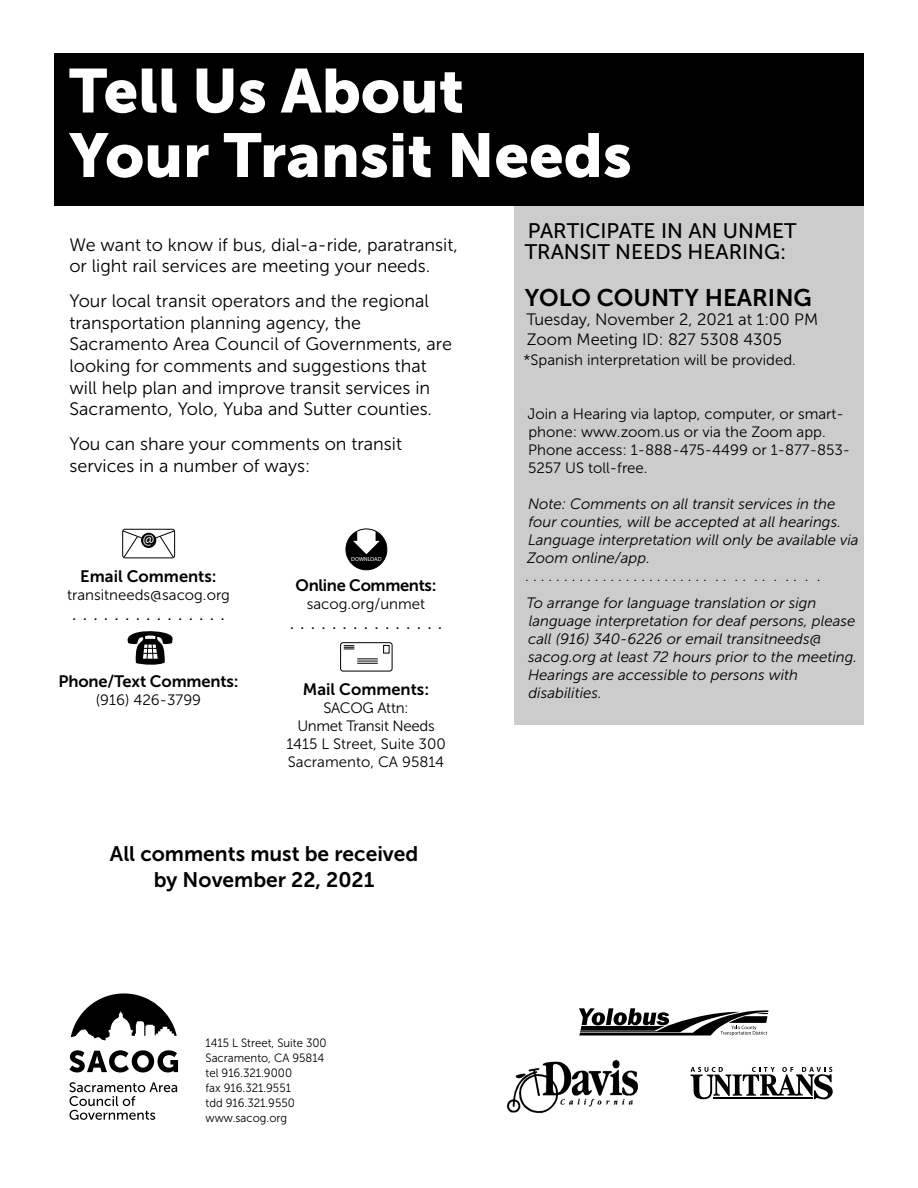
<style>
.page{position:relative;width:918px;height:1188px;background:#fff}
.page>*{position:absolute;margin:0;border:0;box-sizing:border-box;transform-origin:0 0}
.t1{font:61.5px "Museo Sans 900";color:#fff}
.Date_2{font:24px "Museo Sans 700";color:#000}
.t2{font:21px/25.2px "Museo Sans 700";color:#000;text-align:center}
.header_date{font:21px/21px "Museo Sans 500";color:#000}
.t3{font:20.55px "Museo Sans 300";color:#000}
.Header_Body{font:18px/21.6px "Museo Sans 300";color:#000}
.t4{font:17.7px "Myriad Pro";color:#fff}
.t5{font:16.5px "Museo Sans 700";letter-spacing:-.01em;color:#000}
.t6{font:16.5px "Museo Sans 300";color:#000}
.t7{font:15.75px "Myriad Pro";color:#fff}
.t8{font:15.6px "Myriad Pro";color:#fff}
.Body{font:italic 15px/18px "Museo Sans 300";color:#000}
.t9{font:15px/18px "Museo Sans 300";color:#000}
.t10{font:15px/18px "Museo Sans 300";letter-spacing:-.02em;color:#000;text-align:center}
._06_Table_Of_Content{font:12px "Museo Sans 300";color:#000;scale:.95 1}
.t11{font:5.85px "Myriad Pro";color:#fff}
</style>
<div class="page">
<div style="left:514px;top:195px;width:350px;height:529px;background:#ccc"></div>
<div style="left:54px;top:53px;width:810px;height:153px;background:#000"></div>
<svg style="left:690px;top:1067px;width:143px;height:32px"></svg>
<hr style="left:713px;top:1097px;width:100px;height:2px;background:#000">
<svg style="left:579px;top:1008px;width:189px;height:28px"></svg>
<img style="left:506px;top:1059px;width:133px;height:55px">
<svg style="left:69px;top:1050px;width:109px;height:22px"></svg>
<svg style="left:71px;top:993px;width:106px;height:47px"></svg>
<svg style="left:69px;top:1082px;width:108px;height:38px"></svg>
<div style="left:122px;top:529px;width:53px;height:29px;border:1px solid #000;border-radius:2px"></div>
<svg style="left:122px;top:530px;width:53px;height:28px"></svg>
<div style="left:141px;top:533px;width:15px;height:15px;background:#000;border-radius:50%"></div>
<svg style="left:127px;top:631px;width:46px;height:34px"></svg>
<div style="left:346px;top:529px;width:41px;height:41px;background:#000;border-radius:50%"></div>
<svg style="left:353px;top:529px;width:27px;height:25px"></svg>
<div style="left:346px;top:529px;width:41px;height:41px;border:1px solid #000;border-radius:50%"></div>
<div style="left:340px;top:642px;width:52px;height:29px;border:1px solid #000;border-radius:2px"></div>
<svg style="left:357px;top:659px;width:21px;height:5px"></svg>
<svg style="left:344px;top:645px;width:10px;height:5px"></svg>
<div style="left:383px;top:645px;width:6px;height:8px;border:1px solid #000"></div>
<p class="t1" style="left:69px;top:56px;width:397px">Tell Us About</p>
<p class="t1" style="left:69px;top:121px;width:564px">Your Transit Needs</p>
<p class="Header_Body" style="left:69px;top:234px;width:390px">We want to know if bus, dial-a-ride, paratransit, or light rail services are meeting your needs.</p>
<p class="Header_Body" style="left:69px;top:290px;width:384px">Your local transit operators and the regional transportation planning agency, the Sacramento Area Council of Governments, are looking for comments and suggestions that will help plan and improve transit services in Sacramento, Yolo, Yuba and Sutter counties.</p>
<p class="Header_Body" style="left:69px;top:433px;width:334px">You can share your comments on transit services in a number of ways:</p>
<p class="t4" style="left:253px;top:439px;width:15px">@</p>
<p class="t7" style="left:143px;top:529px;width:13px">@</p>
<p class="t5" style="left:80px;top:567px;width:138px">Email Comments:</p>
<p class="t9" style="left:67px;top:586px;width:165px">transitneeds@sacog.org</p>
<p class="t3" style="left:72px;top:602px;width:155px">. . . . . . . . . . . . . . .</p>
<p class="t5" style="left:59px;top:672px;width:182px">Phone/Text Comments:</p>
<p class="t9" style="left:96px;top:691px;width:107px">(916) 426-3799</p>
<p class="t11" style="left:351px;top:555px;width:32px">DOWNLOAD</p>
<p class="t5" style="left:296px;top:576px;width:142px">Online Comments:</p>
<p class="t9" style="left:307px;top:595px;width:120px">sacog.org/unmet</p>
<p class="t3" style="left:289px;top:611px;width:155px">. . . . . . . . . . . . . . .</p>
<p class="t8" style="left:360px;top:587px;width:13px">@</p>
<p class="t5" style="left:303px;top:680px;width:128px">Mail Comments:</p>
<p class="t10" style="left:297px;top:699px;width:139px">SACOG Attn:<br>Unmet Transit Needs</p>
<p class="t9" style="left:286px;top:735px;width:161px">1415 L Street, Suite 300</p>
<p class="t9" style="left:288px;top:753px;width:158px">Sacramento, CA 95814</p>
<p class="t2" style="left:110px;top:842px;width:310px">All comments must be received by November 22, 2021</p>
<p class="_06_Table_Of_Content" style="left:206px;top:1036px;width:129px">1415 L Street, Suite 300</p>
<p class="_06_Table_Of_Content" style="left:206px;top:1051px;width:127px">Sacramento, CA 95814</p>
<p class="_06_Table_Of_Content" style="left:206px;top:1066px;width:93px">tel 916.321.9000</p>
<p class="_06_Table_Of_Content" style="left:206px;top:1081px;width:91px">fax 916.321.9551</p>
<p class="_06_Table_Of_Content" style="left:206px;top:1096px;width:96px">tdd 916.321.9550</p>
<p class="_06_Table_Of_Content" style="left:206px;top:1111px;width:87px">www.sacog.org</p>
<p class="header_date" style="left:525px;top:220px;width:273px">PARTICIPATE IN AN UNMET<br>TRANSIT NEEDS HEARING:</p>
<p class="Date_2" style="left:525px;top:284px;width:288px">YOLO COUNTY HEARING</p>
<p class="t6" style="left:527px;top:311px;width:293px">Tuesday, November 2, 2021 at 1:00 PM</p>
<p class="t6" style="left:527px;top:331px;width:257px">Zoom Meeting ID: 827 5308 4305</p>
<p class="t9" style="left:523px;top:351px;width:274px">*Spanish interpretation will be provided.</p>
<p class="t9" style="left:528px;top:405px;width:324px">Join a Hearing via laptop, computer, or smart&shy;phone: www.zoom.us or via the Zoom app.<br>Phone access: 1-888-475-4499 or 1-877-853- 5257 US toll-free.</p>
<p class="Body" style="left:527px;top:495px;width:333px">Note: Comments on all transit services in the four counties, will be accepted at all hearings.<br>Language interpretation will only be available via Zoom online/app.</p>
<p class="t9" style="left:525px;top:567px;width:297px">. . . . . . . . . . . . . . . . . . . . . . . . . . . . . . . . . . .</p>
<p class="Body" style="left:527px;top:594px;width:332px">To arrange for language translation or sign language interpretation for deaf persons, please call (916) 340-6226 or email transitneeds@ sacog.org at least 72 hours prior to the meeting.<br>Hearings are accessible to persons with disabilities.</p>
</div>
